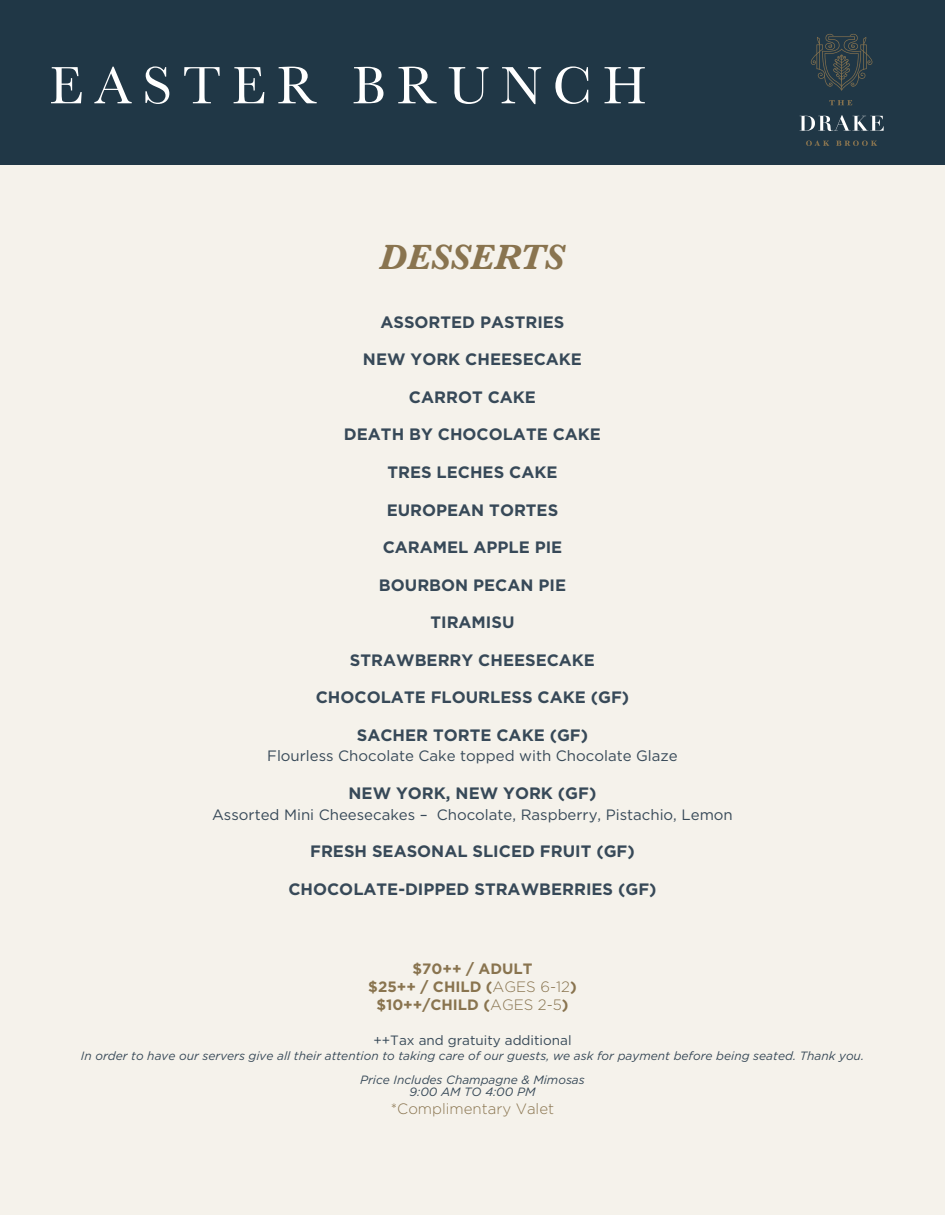
<style>
.page{position:relative;width:945px;height:1215px;background:#fff}
.page>*{position:absolute;margin:0;border:0;box-sizing:border-box;transform-origin:0 0}
.t1{font:54.6px "Baskerville";letter-spacing:.2em;color:#fff}
.t2{font:italic 700 36.45px "Baskerville";color:#89744f}
.t3{font:700 16.5px "Gotham";color:#374958}
.t4{font:15px "Gotham";color:#374958}
.t5{font:700 15px/18px "Gotham";color:#89744f;text-align:center}
.t6{font:300 15px "Gotham";color:#89744f}
.t7{font:13.5px "Gotham";color:#374958}
.t8{font:italic 12px/24px "Gotham";color:#374958;text-align:center}
.s1{font-weight:300}
</style>
<div class="page">
<div style="left:0;top:3px;width:945px;height:1212px;background:#f5f2eb"></div>
<div style="left:0;top:0;width:945px;height:164px;background:#203746"></div>
<svg style="left:800px;top:115px;width:84px;height:16px"></svg>
<svg style="left:811px;top:33px;width:62px;height:58px"></svg>
<svg style="left:829px;top:100px;width:23px;height:5px"></svg>
<svg style="left:806px;top:141px;width:71px;height:5px"></svg>
<h1 class="t1" style="left:49px;top:51px;width:599px">EASTER BRUNCH</h1>
<h2 class="t2" style="left:379px;top:232px;width:187px">DESSERTS</h2>
<p class="t3" style="left:380px;top:311px;width:186px">ASSORTED PASTRIES</p>
<p class="t3" style="left:363px;top:349px;width:221px">NEW YORK CHEESECAKE</p>
<p class="t3" style="left:409px;top:386px;width:129px">CARROT CAKE</p>
<p class="t3" style="left:344px;top:424px;width:259px">DEATH BY CHOCOLATE CAKE</p>
<p class="t3" style="left:387px;top:461px;width:172px">TRES LECHES CAKE</p>
<p class="t3" style="left:387px;top:499px;width:173px">EUROPEAN TORTES</p>
<p class="t3" style="left:383px;top:536px;width:181px">CARAMEL APPLE PIE</p>
<p class="t3" style="left:379px;top:574px;width:189px">BOURBON PECAN PIE</p>
<p class="t3" style="left:430px;top:611px;width:86px">TIRAMISU</p>
<p class="t3" style="left:350px;top:649px;width:247px">STRAWBERRY CHEESECAKE</p>
<p class="t3" style="left:316px;top:686px;width:315px">CHOCOLATE FLOURLESS CAKE (GF)</p>
<p class="t3" style="left:357px;top:724px;width:233px">SACHER TORTE CAKE (GF)</p>
<p class="t4" style="left:267px;top:747px;width:412px">Flourless Chocolate Cake topped with Chocolate Glaze</p>
<p class="t3" style="left:349px;top:782px;width:249px">NEW YORK, NEW YORK (GF)</p>
<p class="t4" style="left:212px;top:805px;width:522px">Assorted Mini Cheesecakes – Chocolate, Raspberry, Pistachio, Lemon</p>
<p class="t3" style="left:310px;top:841px;width:326px">FRESH SEASONAL SLICED FRUIT (GF)</p>
<p class="t3" style="left:288px;top:878px;width:370px">CHOCOLATE-DIPPED STRAWBERRIES (GF)</p>
<p class="t5" style="left:368px;top:960px;width:210px">$70++ / ADULT<br>$25++ / CHILD (<span class="s1">AGES 6-12</span>) $10++/CHILD (<span class="s1">AGES 2-5</span>)</p>
<p class="t7" style="left:373px;top:1032px;width:200px">++Tax and gratuity additional</p>
<p class="t8" style="left:81px;top:1044px;width:785px">In order to have our servers give all their attention to taking care of our guests, we ask for payment before being seated. Thank you.<br>Price Includes Champagne &amp; Mimosas</p>
<p class="t8" style="left:410px;top:1080px;width:127px">9:00 AM TO 4:00 PM</p>
<p class="t6" style="left:391px;top:1101px;width:165px">*Complimentary Valet</p>
</div>
